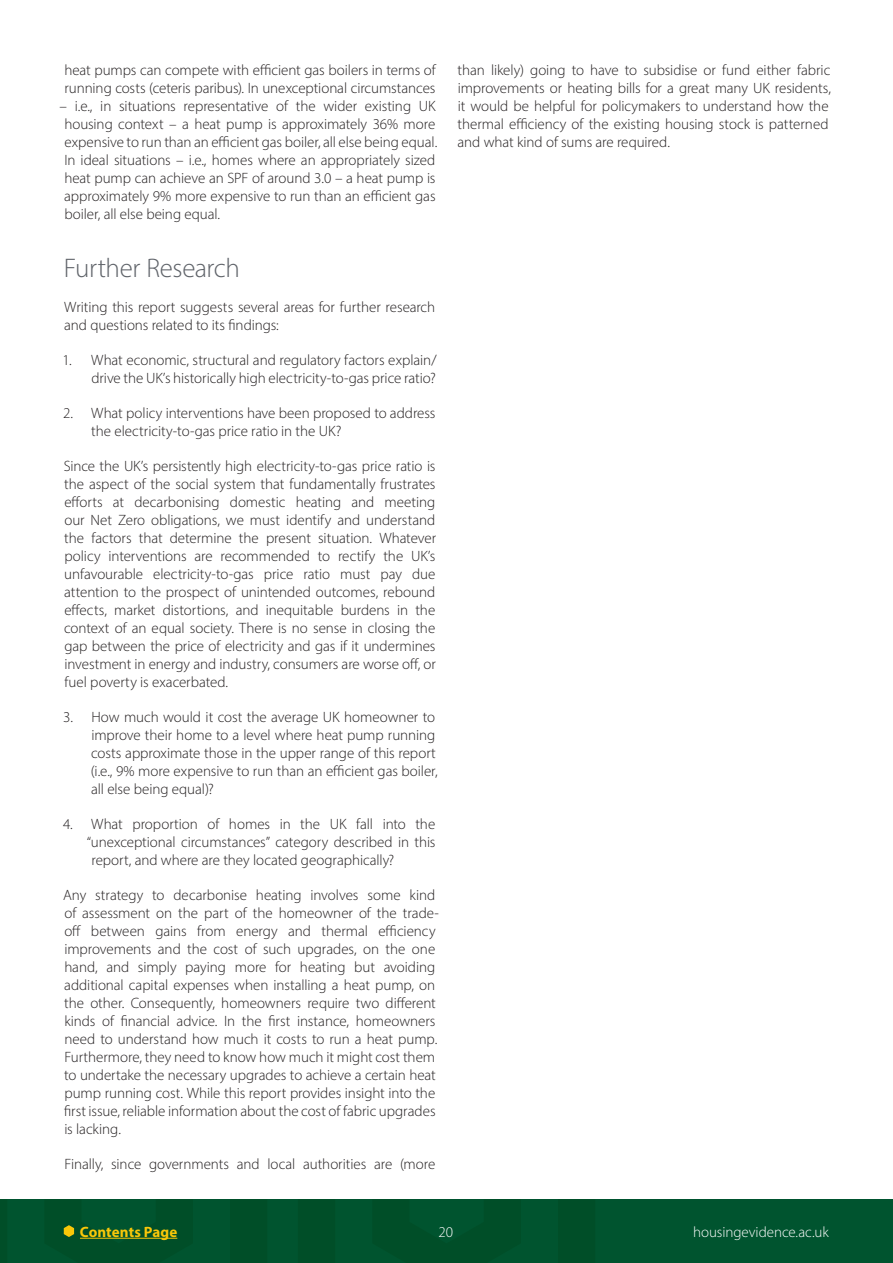
<style>
.page{position:relative;width:893px;height:1263px;background:#fff}
.page>*{position:absolute;margin:0;border:0;box-sizing:border-box;transform-origin:0 0}
.Sub_Title{font:300 27px "Myriad Pro";letter-spacing:-.015em;color:#5f6369}
.Body_Copy{font:300 15px/18px "Myriad Pro";letter-spacing:-.005em;color:#231f20}
.t1{font:300 15px "Myriad Pro";color:#fff}
.t2{font:700 15px "Myriad Pro";letter-spacing:.005em;color:#f9c709}
</style>
<div class="page">
<div style="left:0;top:1199px;width:893px;height:64px;background:#00542f"></div>
<svg style="left:63px;top:1225px;width:115px;height:14px"></svg>
<p class="Body_Copy" style="left:64px;top:61px;width:373px">heat pumps can compete with efficient gas boilers in terms of running costs (ceteris paribus). In unexceptional circumstances</p>
<p class="Body_Copy" style="left:64px;top:97px;width:375px;text-indent:-5px">– i.e., in situations representative of the wider existing UK housing context – a heat pump is approximately 36% more expensive to run than an efficient gas boiler, all else being equal.<br>In ideal situations – i.e., homes where an appropriately sized heat pump can achieve an SPF of around 3.0 – a heat pump is approximately 9% more expensive to run than an efficient gas boiler, all else being equal.</p>
<p class="Sub_Title" style="left:64px;top:252px;width:178px">Further Research</p>
<p class="Body_Copy" style="left:64px;top:298px;width:373px">Writing this report suggests several areas for further research and questions related to its findings:</p>
<p class="Body_Copy" style="left:63px;top:351px;width:376px;text-align:right">1. What economic, structural and regulatory factors explain/ drive the UK’s historically high electricity-to-gas price ratio?</p>
<p class="Body_Copy" style="left:91px;top:404px;width:346px;text-indent:-28px">2. What policy interventions have been proposed to address the electricity-to-gas price ratio in the UK?</p>
<p class="Body_Copy" style="left:64px;top:457px;width:374px;text-align:justify">Since the UK’s persistently high electricity-to-gas price ratio is the aspect of the social system that fundamentally frustrates efforts at decarbonising domestic heating and meeting our Net Zero obligations, we must identify and understand the factors that determine the present situation. Whatever policy interventions are recommended to rectify the UK’s unfavourable electricity-to-gas price ratio must pay due attention to the prospect of unintended outcomes, rebound effects, market distortions, and inequitable burdens in the context of an equal society. There is no sense in closing the gap between the price of electricity and gas if it undermines investment in energy and industry, consumers are worse off, or fuel poverty is exacerbated.</p>
<p class="Body_Copy" style="left:91px;top:708px;width:348px;text-indent:-28px">3. How much would it cost the average UK homeowner to improve their home to a level where heat pump running costs approximate those in the upper range of this report (i.e., 9% more expensive to run than an efficient gas boiler, all else being equal)?</p>
<p class="Body_Copy" style="left:87px;top:815px;width:350px;text-align:justify;text-indent:-24px">4. What proportion of homes in the UK fall into the “unexceptional circumstances” category described in this report, and where are they located geographically?</p>
<p class="Body_Copy" style="left:63px;top:886px;width:377px">Any strategy to decarbonise heating involves some kind of assessment on the part of the homeowner of the trade&shy;off between gains from energy and thermal efficiency improvements and the cost of such upgrades, on the one hand, and simply paying more for heating but avoiding additional capital expenses when installing a heat pump, on the other. Consequently, homeowners require two different kinds of financial advice. In the first instance, homeowners need to understand how much it costs to run a heat pump.<br>Furthermore, they need to know how much it might cost them to undertake the necessary upgrades to achieve a certain heat pump running cost. While this report provides insight into the first issue, reliable information about the cost of fabric upgrades is lacking.</p>
<p class="Body_Copy" style="left:64px;top:1155px;width:372px">Finally, since governments and local authorities are (more</p>
<p class="Body_Copy" style="left:457px;top:61px;width:375px">than likely) going to have to subsidise or fund either fabric improvements or heating bills for a great many UK residents, it would be helpful for policymakers to understand how the thermal efficiency of the existing housing stock is patterned and what kind of sums are required.</p>
<p class="t2" style="left:80px;top:1222px;width:99px">Contents Page</p>
<p class="t1" style="left:439px;top:1223px;width:16px">20</p>
<p class="t1" style="left:693px;top:1223px;width:137px">housingevidence.ac.uk</p>
</div>
